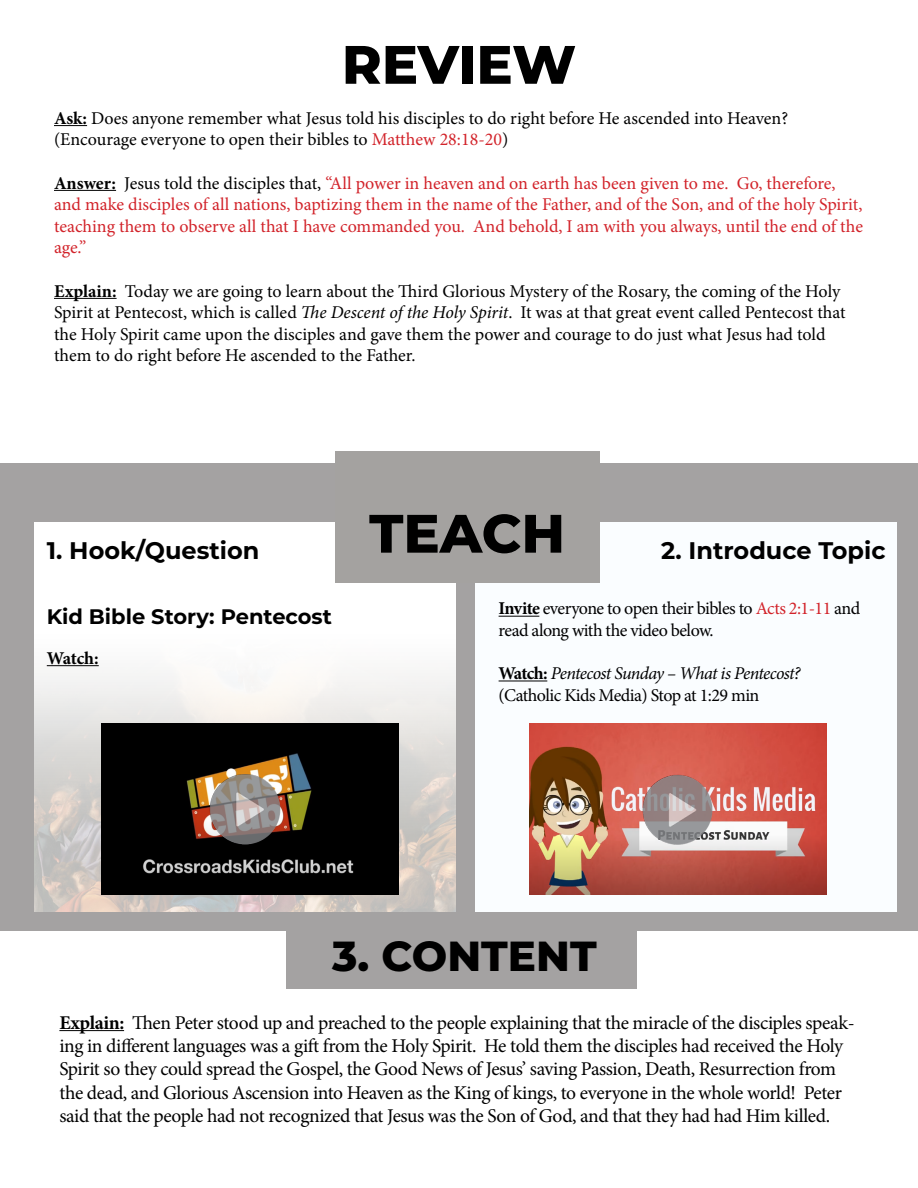
<style>
.page{position:relative;width:918px;height:1188px;background:#fff}
.page>*{position:absolute;margin:0;border:0;box-sizing:border-box;transform-origin:0 0}
.t1{font:800 54px "Montserrat";color:#000}
.t2{font:800 42px "Montserrat";color:#000}
.t3{font:700 24px "Montserrat";color:#000}
.t4{font:700 21px "Montserrat";color:#000}
.t5{font:19.5px/23.4px "Minion Pro";letter-spacing:-.02em;color:#000}
.t6{font:18px/21.6px "Minion Pro";letter-spacing:-.005em;color:#000}
.t7{font:18px/21.6px "Minion Pro";letter-spacing:-.005em;color:#d2232a}
.t8{font:18px/21.6px "Minion Pro";letter-spacing:-.03em;color:#000}
.t9{font:italic 18px/21.6px "Minion Pro";letter-spacing:-.04em;color:#000}
.t10{font:700 18px "Minion Pro";letter-spacing:-.015em;color:#000}
.s1{font-weight:700}
.s2{color:#d2232a}
.s3{font-weight:700;color:#000}
.s4{color:#000}
.s5{font-style:italic}
.s6{font-weight:700;font-style:normal}
.s7{font-style:normal}
</style>
<div class="page">
<div style="left:0;top:463px;width:918px;height:468px;background:#a4a2a2"></div>
<div style="left:34px;top:522px;width:421px;height:389px;background:#fff"></div>
<div style="left:475px;top:522px;width:421px;height:389px;background:#fafdff"></div>
<img style="left:34px;top:582px;width:421px;height:329px">
<div style="left:335px;top:451px;width:264px;height:131px;background:#a4a2a0"></div>
<hr style="left:47px;top:665px;width:52px;height:1px;background:#000">
<div style="left:286px;top:925px;width:351px;height:64px;background:#a4a2a2"></div>
<hr style="left:59px;top:1030px;width:65px;height:1px;background:#000">
<hr style="left:499px;top:616px;width:40px;height:1px;background:#000">
<hr style="left:499px;top:681px;width:48px;height:1px;background:#000">
<hr style="left:54px;top:125px;width:33px;height:1px;background:#000">
<hr style="left:54px;top:190px;width:62px;height:1px;background:#000">
<hr style="left:54px;top:298px;width:63px;height:1px;background:#000">
<img style="left:102px;top:723px;width:297px;height:171px">
<img style="left:199px;top:762px;width:92px;height:93px">
<img style="left:529px;top:723px;width:297px;height:171px">
<img style="left:631px;top:763px;width:93px;height:93px">
<h1 class="t1" style="left:342px;top:25px;width:236px">REVIEW</h1>
<p class="t6" style="left:54px;top:107px;width:736px"><span class="s1">Ask:</span> Does anyone remember what Jesus told his disciples to do right before He ascended into Heaven? (Encourage everyone to open their bibles to <span class="s2">Matthew 28:18-20</span>)</p>
<p class="t7" style="left:54px;top:172px;width:811px"><span class="s3">Answer:</span> <span class="s4">Jesus told the disciples that,</span> “All power in heaven and on earth has been given to me. Go, therefore, and make disciples of all nations, baptizing them in the name of the Father, and of the Son, and of the holy Spirit, teaching them to observe all that I have commanded you. And behold, I am with you always, until the end of the age.”</p>
<p class="t6" style="left:54px;top:280px;width:793px"><span class="s1">Explain:</span> Today we are going to learn about the Third Glorious Mystery of the Rosary, the coming of the Holy Spirit at Pentecost, which is called <span class="s5">The Descent of the Holy Spirit</span>. It was at that great event called Pentecost that the Holy Spirit came upon the disciples and gave them the power and courage to do just what Jesus had told them to do right before He ascended to the Father.</p>
<h3 class="t3" style="left:47px;top:533px;width:214px">1. Hook/Question</h3>
<p class="t4" style="left:47px;top:602px;width:287px">Kid Bible Story: Pentecost</p>
<p class="t10" style="left:47px;top:645px;width:53px">Watch:</p>
<h1 class="t1" style="left:369px;top:494px;width:197px">TEACH</h1>
<h3 class="t3" style="left:661px;top:533px;width:226px">2. Introduce Topic</h3>
<p class="t8" style="left:499px;top:598px;width:363px"><span class="s1">Invite</span> everyone to open their bibles to <span class="s2">Acts 2:1-11</span> and read along with the video below.</p>
<p class="t9" style="left:499px;top:663px;width:303px"><span class="s6">Watch:</span> Pentecost Sunday – What is Pentecost? <span class="s7">(Catholic Kids Media) Stop at 1:29 min</span></p>
<h2 class="t2" style="left:332px;top:926px;width:266px">3. CONTENT</h2>
<p class="t5" style="left:59px;top:1011px;width:797px"><span class="s1">Explain:</span> Then Peter stood up and preached to the people explaining that the miracle of the disciples speak&shy;ing in different languages was a gift from the Holy Spirit. He told them the disciples had received the Holy Spirit so they could spread the Gospel, the Good News of Jesus’ saving Passion, Death, Resurrection from the dead, and Glorious Ascension into Heaven as the King of kings, to everyone in the whole world! Peter said that the people had not recognized that Jesus was the Son of God, and that they had had Him killed.</p>
</div>
